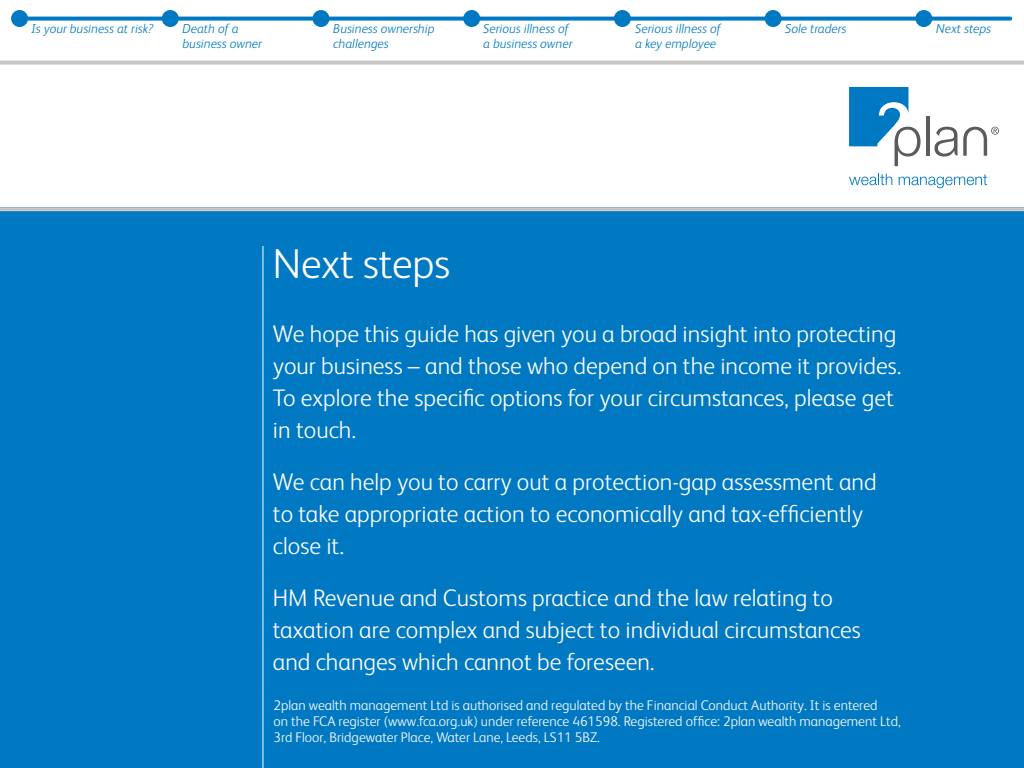
<style>
.page{position:relative;width:1024px;height:768px;background:#fff}
.page>*{position:absolute;margin:0;border:0;box-sizing:border-box;transform-origin:0 0}
.t1{font:300 42px "FS Albert";color:#fff}
.t2{font:300 24px/32px "FS Albert";color:#fff}
.t3{font:300 14px/16px "FS Albert";color:#fff}
.t4{font:italic 300 13px/15px "FS Albert";color:#0079c2}
</style>
<div class="page">
<svg style="left:0;top:61px;width:1024px;height:4px;background:#cecbcb"></svg>
<div style="left:0;top:208px;width:1024px;height:560px;background:#0079c2"></div>
<svg style="left:0;top:207px;width:1024px;height:4px;background:#bcc0c4"></svg>
<div style="left:463px;top:10px;width:17px;height:17px;background:#0079c2;border-radius:50%"></div>
<div style="left:765px;top:10px;width:17px;height:17px;background:#0079c2;border-radius:50%"></div>
<div style="left:915px;top:10px;width:17px;height:17px;background:#0079c2;border-radius:50%"></div>
<div style="left:313px;top:10px;width:17px;height:17px;background:#0079c2;border-radius:50%"></div>
<div style="left:614px;top:10px;width:17px;height:17px;background:#0079c2;border-radius:50%"></div>
<div style="left:162px;top:10px;width:17px;height:17px;background:#0079c2;border-radius:50%"></div>
<div style="left:11px;top:10px;width:17px;height:17px;background:#0079c2;border-radius:50%"></div>
<svg style="left:27px;top:17px;width:983px;height:4px;background:#1785c7"></svg>
<hr style="left:263px;top:246px;width:1px;height:522px;background:#fff">
<hr style="left:926px;top:117px;width:3px;height:39px;background:#5a5b5c">
<svg style="left:849px;top:174px;width:43px;height:11px"></svg>
<svg style="left:899px;top:174px;width:88px;height:14px"></svg>
<svg style="left:934px;top:127px;width:65px;height:30px"></svg>
<svg style="left:849px;top:87px;width:72px;height:79px"></svg>
<p class="t4" style="left:31px;top:20px;width:124px">Is your business at risk?</p>
<p class="t4" style="left:936px;top:20px;width:57px">Next steps</p>
<p class="t4" style="left:183px;top:20px;width:81px">Death of a business owner</p>
<p class="t4" style="left:483px;top:20px;width:91px">Serious illness of a business owner</p>
<p class="t4" style="left:635px;top:20px;width:87px">Serious illness of</p>
<p class="t4" style="left:785px;top:20px;width:63px">Sole traders</p>
<p class="t4" style="left:635px;top:35px;width:82px">a key employee</p>
<p class="t4" style="left:333px;top:20px;width:103px">Business ownership challenges</p>
<h1 class="t1" style="left:273px;top:236px;width:179px">Next steps</h1>
<p class="t2" style="left:273px;top:317px;width:630px">We hope this guide has given you a broad insight into protecting your business – and those who depend on the income it provides.<br>To explore the specific options for your circumstances, please get in touch.</p>
<p class="t2" style="left:273px;top:465px;width:605px">We can help you to carry out a protection-gap assessment and to take appropriate action to economically and tax-efficiently close it.</p>
<p class="t2" style="left:273px;top:581px;width:590px">HM Revenue and Customs practice and the law relating to taxation are complex and subject to individual circumstances and changes which cannot be foreseen.</p>
<p class="t3" style="left:274px;top:697px;width:629px">2plan wealth management Ltd is authorised and regulated by the Financial Conduct Authority. It is entered<br>on the FCA register (www.fca.org.uk) under reference 461598. Registered office: 2plan wealth management Ltd,<br>3rd Floor, Bridgewater Place, Water Lane, Leeds, LS11 5BZ.</p>
</div>
